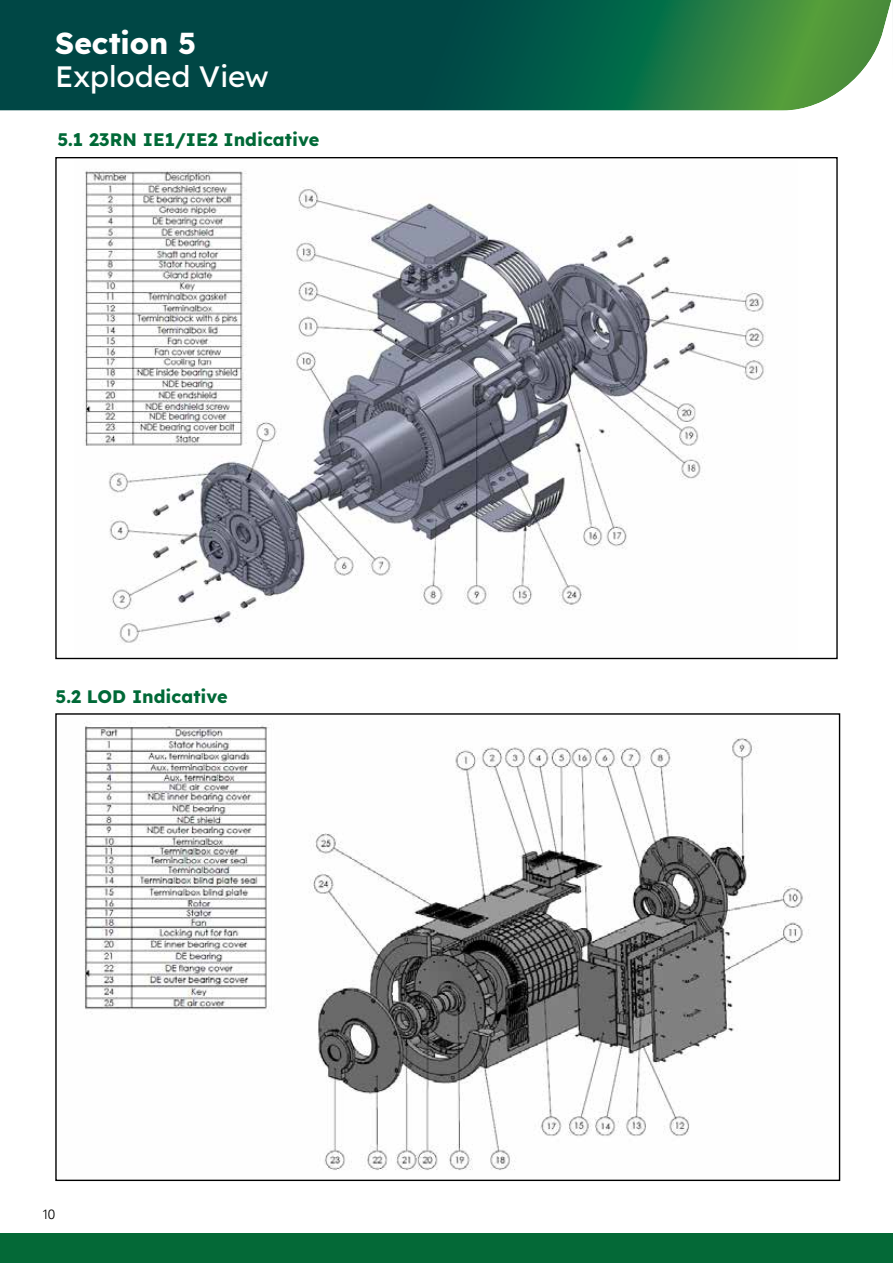
<style>
.page{position:relative;width:893px;height:1263px;background:#fff}
.page>*{position:absolute;margin:0;border:0;box-sizing:border-box;transform-origin:0 0}
.t1{font:500 30px "Lexend";letter-spacing:-.005em;color:#fff}
.t2{font:700 30px "Lexend";letter-spacing:-.005em;color:#fff}
.t3{font:700 18px "Lexend";color:#006937}
.t4{font:300 13.5px "Univers LT Std";color:#000}
</style>
<div class="page">
<div style="left:0;top:1233px;width:893px;height:30px;background:#046937"></div>
<img style="left:84px;top:169px;width:682px;height:476px">
<img style="left:84px;top:723px;width:719px;height:447px">
<svg style="left:0;top:0;width:891px;height:111px;background:#17624b"></svg>
<h1 class="t2" style="left:55px;top:30px;width:142px">Section 5</h1>
<h1 class="t1" style="left:55px;top:64px;width:215px">Exploded View</h1>
<p class="t3" style="left:57px;top:131px;width:263px">5.1 23RN IE1/IE2 Indicative</p>
<p class="t3" style="left:56px;top:688px;width:174px">5.2 LOD Indicative</p>
<p class="t4" style="left:42px;top:1206px;width:15px">10</p>
</div>
